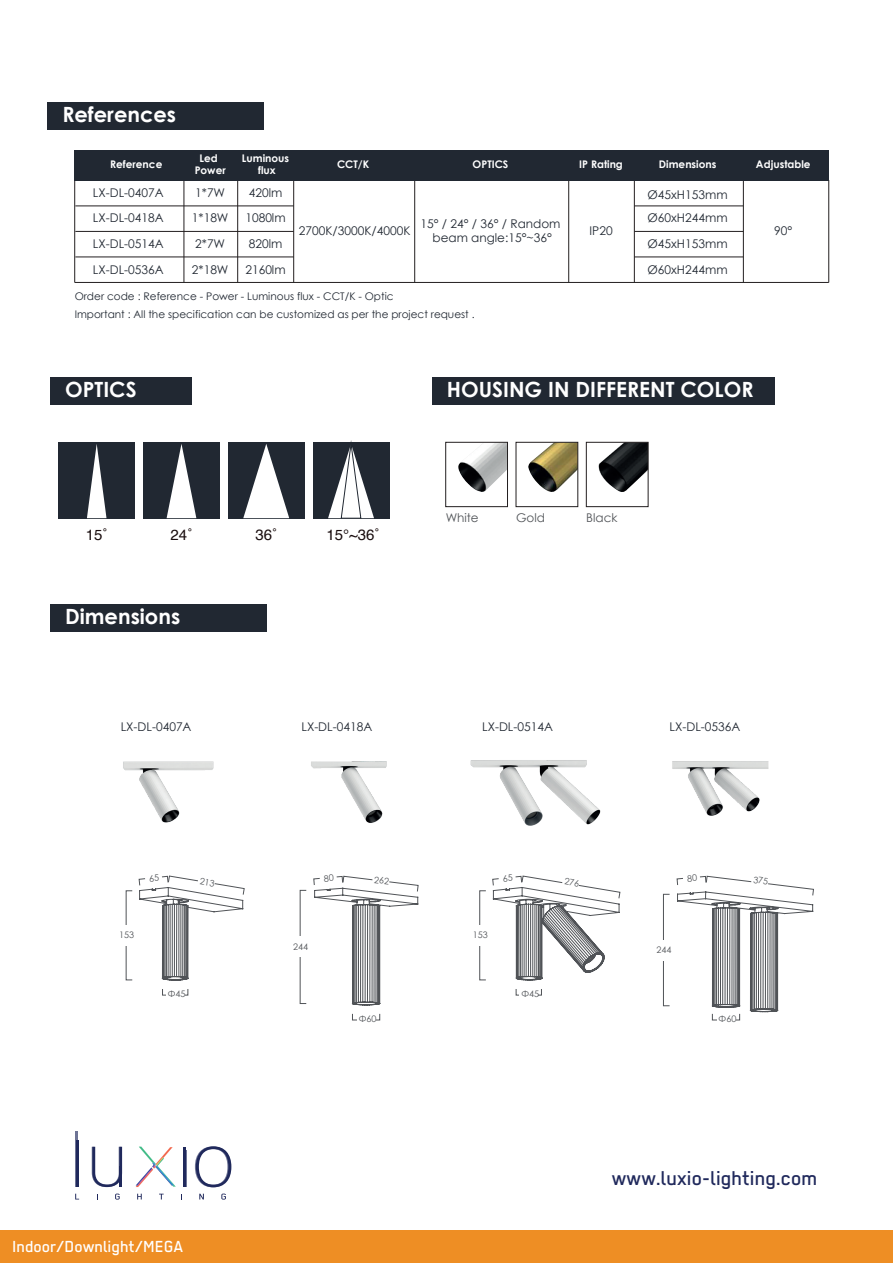
<style>
.page{position:relative;width:893px;height:1263px;background:#fff}
.page>*{position:absolute;margin:0;border:0;box-sizing:border-box;transform-origin:0 0}
.t1{font:500 22.5px "Regular";color:#20295c}
.t2{font:700 21px "Century Gothic";color:#fff}
.t3{font:500 18px "Regular";color:#fff}
.t4{font:15px "Helvetica";color:#190d0e}
.t5{font:12px/25.2px "Century Gothic";color:#212832}
.t6{font:12px "Century Gothic";color:#505357}
.t7{font:10.5px/18px "Century Gothic";color:#212832}
.t8{font:700 10.5px/12.6px "Century Gothic";color:#fff;text-align:center}
.t9{font:9px "Century Gothic";color:#505357}
</style>
<div class="page">
<div style="left:228px;top:442px;width:76px;height:77px;background:#212832"></div>
<svg style="left:243px;top:444px;width:46px;height:74px"></svg>
<div style="left:143px;top:442px;width:77px;height:77px;background:#212832"></div>
<svg style="left:167px;top:444px;width:29px;height:74px"></svg>
<div style="left:59px;top:442px;width:76px;height:77px;background:#212832"></div>
<svg style="left:87px;top:444px;width:20px;height:74px"></svg>
<div style="left:313px;top:442px;width:76px;height:77px;background:#212832"></div>
<svg style="left:328px;top:446px;width:46px;height:72px"></svg>
<div style="left:47px;top:102px;width:217px;height:27px;background:#212832"></div>
<svg style="left:136px;top:1147px;width:40px;height:40px"></svg>
<hr style="left:183px;top:1147px;width:2px;height:40px;background:#20295c">
<hr style="left:76px;top:1140px;width:3px;height:47px;background:#20295c">
<hr style="left:75px;top:1131px;width:3px;height:56px;background:#20295c">
<svg style="left:92px;top:1147px;width:30px;height:40px"></svg>
<hr style="left:120px;top:1167px;width:2px;height:20px;background:#20295c">
<hr style="left:184px;top:1150px;width:2px;height:37px;background:#20295c">
<svg style="left:195px;top:1146px;width:36px;height:41px"></svg>
<svg style="left:75px;top:1194px;width:4px;height:5px"></svg>
<svg style="left:115px;top:1193px;width:5px;height:6px"></svg>
<svg style="left:137px;top:1194px;width:5px;height:5px"></svg>
<svg style="left:159px;top:1194px;width:5px;height:5px"></svg>
<svg style="left:199px;top:1194px;width:5px;height:5px"></svg>
<svg style="left:221px;top:1193px;width:5px;height:6px"></svg>
<div style="left:50px;top:604px;width:217px;height:27px;background:#212832"></div>
<div style="left:50px;top:377px;width:142px;height:27px;background:#212832"></div>
<div style="left:432px;top:377px;width:342px;height:27px;background:#212832"></div>
<hr style="left:75px;top:282px;width:754px;height:1px;background:#231f20">
<hr style="left:75px;top:205px;width:219px;height:1px;background:#231f20">
<hr style="left:75px;top:231px;width:219px;height:1px;background:#231f20">
<hr style="left:75px;top:256px;width:219px;height:1px;background:#231f20">
<hr style="left:634px;top:205px;width:109px;height:1px;background:#231f20">
<hr style="left:634px;top:231px;width:109px;height:1px;background:#231f20">
<hr style="left:634px;top:256px;width:109px;height:1px;background:#231f20">
<hr style="left:183px;top:180px;width:1px;height:102px;background:#231f20">
<hr style="left:237px;top:180px;width:1px;height:102px;background:#231f20">
<hr style="left:293px;top:180px;width:1px;height:102px;background:#231f20">
<hr style="left:414px;top:180px;width:1px;height:102px;background:#231f20">
<hr style="left:568px;top:180px;width:1px;height:102px;background:#231f20">
<hr style="left:634px;top:180px;width:1px;height:102px;background:#231f20">
<hr style="left:828px;top:180px;width:1px;height:102px;background:#231f20">
<hr style="left:74px;top:180px;width:1px;height:102px;background:#231f20">
<hr style="left:743px;top:180px;width:1px;height:102px;background:#231f20">
<div style="left:74px;top:150px;width:755px;height:30px;background:#212832"></div>
<div style="left:0;top:1230px;width:892px;height:33px;background:#ee8e24"></div>
<img style="left:598px;top:444px;width:49px;height:48px">
<div style="left:586px;top:442px;width:63px;height:65px;border:1px solid #231f20"></div>
<img style="left:528px;top:444px;width:48px;height:48px">
<div style="left:516px;top:442px;width:62px;height:65px;border:1px solid #231f20"></div>
<img style="left:458px;top:444px;width:48px;height:48px">
<div style="left:445px;top:442px;width:63px;height:65px;border:1px solid #231f20"></div>
<img style="left:123px;top:761px;width:91px;height:62px">
<img style="left:311px;top:761px;width:76px;height:62px">
<img style="left:672px;top:761px;width:97px;height:55px">
<img style="left:470px;top:760px;width:131px;height:66px">
<div style="left:162px;top:989px;width:26px;height:6px;border:1px solid #505357"></div>
<div style="left:166px;top:989px;width:19px;height:10px;background:#fff"></div>
<div style="left:516px;top:989px;width:26px;height:6px;border:1px solid #505357"></div>
<div style="left:519px;top:989px;width:19px;height:10px;background:#fff"></div>
<div style="left:352px;top:1014px;width:28px;height:6px;border:1px solid #505357"></div>
<div style="left:357px;top:1014px;width:19px;height:9px;background:#fff"></div>
<div style="left:712px;top:1014px;width:28px;height:6px;border:1px solid #505357"></div>
<div style="left:663px;top:894px;width:7px;height:112px;border:1px solid #505357"></div>
<div style="left:717px;top:1014px;width:18px;height:9px;background:#fff"></div>
<div style="left:655px;top:940px;width:17px;height:20px;background:#fff"></div>
<svg style="left:139px;top:875px;width:106px;height:105px"></svg>
<svg style="left:492px;top:875px;width:128px;height:105px"></svg>
<svg style="left:313px;top:875px;width:106px;height:130px"></svg>
<svg style="left:677px;top:875px;width:137px;height:137px"></svg>
<h2 class="t2" style="left:62px;top:98px;width:115px">References</h2>
<p class="t8" style="left:110px;top:157px;width:54px">Reference</p>
<p class="t8" style="left:242px;top:151px;width:49px">Luminous flux</p>
<p class="t8" style="left:337px;top:157px;width:34px">CCT/K</p>
<p class="t8" style="left:473px;top:157px;width:37px">OPTICS</p>
<p class="t8" style="left:579px;top:157px;width:45px">IP Rating</p>
<p class="t8" style="left:659px;top:157px;width:59px">Dimensions</p>
<p class="t8" style="left:756px;top:157px;width:56px">Adjustable</p>
<p class="t8" style="left:195px;top:151px;width:33px">Led<br>Power</p>
<p class="t5" style="left:93px;top:180px;width:72px">LX-DL-0407A<br>LX-DL-0418A</p>
<p class="t5" style="left:192px;top:180px;width:38px">1*7W<br>1*18W<br>2*7W</p>
<p class="t5" style="left:249px;top:180px;width:35px">420lm</p>
<p class="t5" style="left:647px;top:182px;width:82px;line-height:23.5px">Ø45xH153mm<br>Ø60xH244mm</p>
<p class="t5" style="left:647px;top:230px;width:82px">Ø45xH153mm</p>
<p class="t5" style="left:647px;top:257px;width:82px">Ø60xH244mm</p>
<p class="t5" style="left:245px;top:205px;width:42px">1080lm<br>820lm</p>
<p class="t5" style="left:420px;top:216px;width:142px;line-height:14.4px;text-align:center">15° / 24° / 36° / Random beam angle:15°~36°</p>
<p class="t5" style="left:299px;top:218px;width:113px">2700K/3000K/4000K</p>
<p class="t5" style="left:589px;top:218px;width:25px">IP20</p>
<p class="t5" style="left:93px;top:230px;width:72px">LX-DL-0514A</p>
<p class="t5" style="left:93px;top:257px;width:72px">LX-DL-0536A</p>
<p class="t5" style="left:192px;top:257px;width:38px">2*18W</p>
<p class="t5" style="left:245px;top:257px;width:42px">2160lm</p>
<p class="t7" style="left:75px;top:287px;width:401px">Order code : Reference - Power - Luminous flux - CCT/K - Optic<br>Important : All the specification can be customized as per the project request .</p>
<p class="t5" style="left:774px;top:218px;width:20px">90°</p>
<h2 class="t2" style="left:65px;top:373px;width:73px">OPTICS</h2>
<h2 class="t2" style="left:447px;top:373px;width:308px">HOUSING IN DIFFERENT COLOR</h2>
<p class="t4" style="left:86px;top:524px;width:23px">15˚</p>
<p class="t4" style="left:171px;top:524px;width:23px">24˚</p>
<p class="t4" style="left:255px;top:524px;width:23px">36˚</p>
<p class="t4" style="left:326px;top:524px;width:55px">15°~36˚</p>
<h2 class="t2" style="left:65px;top:600px;width:117px">Dimensions</h2>
<p class="t6" style="left:446px;top:509px;width:35px">White</p>
<p class="t6" style="left:516px;top:509px;width:30px">Gold</p>
<p class="t6" style="left:586px;top:509px;width:33px">Black</p>
<p class="t5" style="left:121px;top:714px;width:72px">LX-DL-0407A</p>
<p class="t5" style="left:301px;top:714px;width:72px">LX-DL-0418A</p>
<p class="t5" style="left:482px;top:714px;width:72px">LX-DL-0514A</p>
<p class="t5" style="left:670px;top:714px;width:72px">LX-DL-0536A</p>
<p class="t9" style="left:119px;top:929px;width:16px">153</p>
<p class="t9" style="left:168px;top:987px;width:19px">Φ45</p>
<p class="t9" style="left:293px;top:940px;width:16px">244</p>
<p class="t9" style="left:359px;top:1012px;width:19px">Φ60</p>
<p class="t9" style="left:473px;top:929px;width:16px">153</p>
<p class="t9" style="left:521px;top:987px;width:19px">Φ45</p>
<p class="t9" style="left:656px;top:943px;width:16px">244</p>
<p class="t9" style="left:719px;top:1012px;width:19px">Φ60</p>
<h3 class="t3" style="left:12px;top:1236px;width:173px">Indoor/Downlight/MEGA</h3>
<h1 class="t1" style="left:612px;top:1165px;width:207px">www.luxio-lighting.com</h1>
</div>
